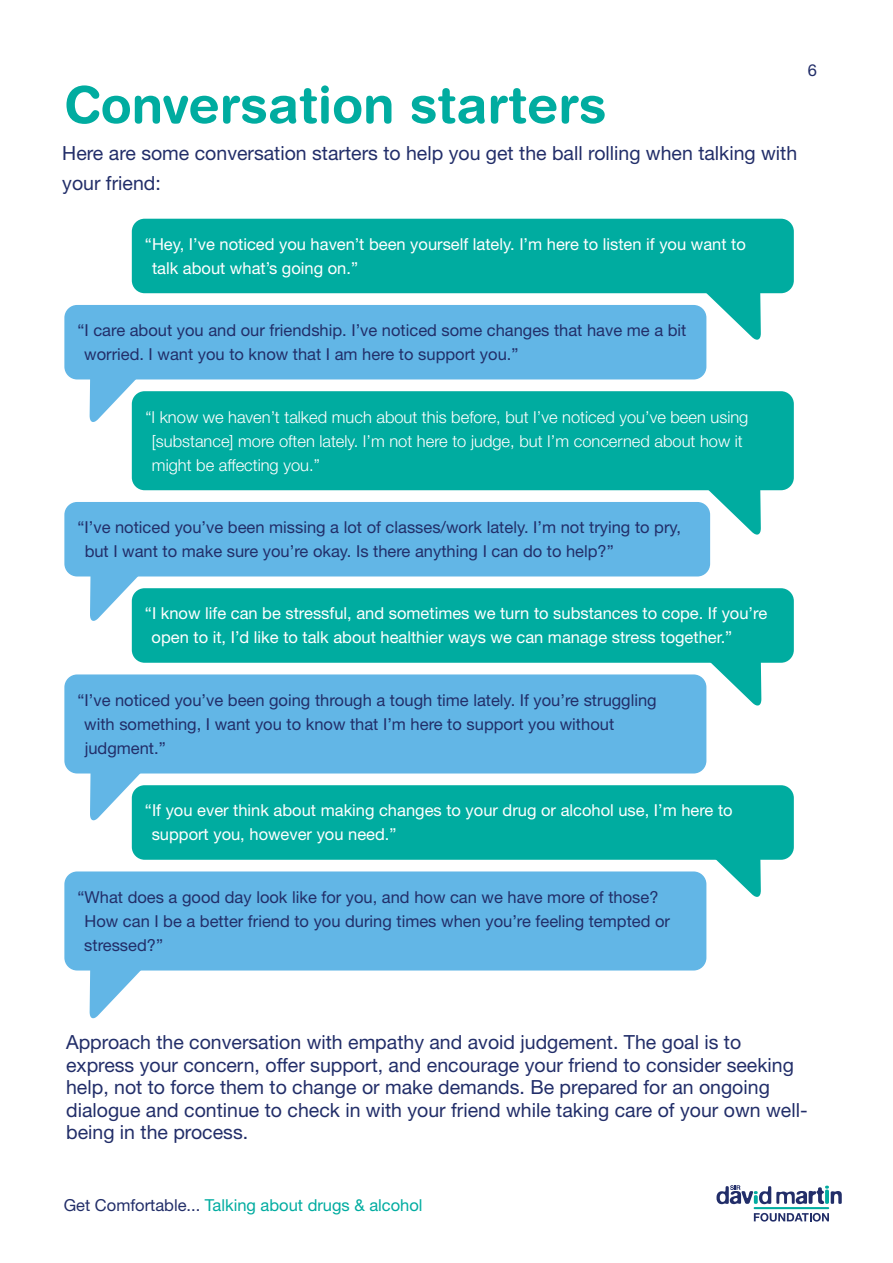
<style>
.page{position:relative;width:893px;height:1263px;background:#fff}
.page>*{position:absolute;margin:0;border:0;box-sizing:border-box;transform-origin:0 0}
.t1{font:700 51px "Helvetica Rounded";color:#00aca0}
.t2{font:19.5px/22.5px "Helvetica Neue LT Std";color:#222e69}
.t3{font:16.5px/24px "Helvetica Neue LT Std";color:#222e69}
.t4{font:16.5px/24px "Helvetica Neue LT Std";color:#fff}
.t5{font:300 16.5px/24px "Helvetica Neue LT Std";color:#fff}
.t6{font:16.5px "Helvetica Neue LT Std";color:#00aca0}
.s1{color:#222e69}
</style>
<div class="page">
<svg style="left:754px;top:1213px;width:75px;height:8px"></svg>
<svg style="left:716px;top:1185px;width:126px;height:19px"></svg>
<hr style="left:754px;top:1207px;width:75px;height:2px;background:#00aca0">
<svg style="left:90px;top:970px;width:55px;height:49px"></svg>
<svg style="left:90px;top:379px;width:55px;height:45px"></svg>
<div style="left:64px;top:871px;width:642px;height:99px;background:#62b6e6;border-radius:13px"></div>
<div style="left:132px;top:219px;width:662px;height:74px;background:#00aca0;border-radius:13px"></div>
<div style="left:64px;top:305px;width:642px;height:74px;background:#62b6e6;border-radius:13px"></div>
<svg style="left:706px;top:293px;width:55px;height:49px"></svg>
<div style="left:132px;top:391px;width:662px;height:99px;background:#00aca0;border-radius:13px"></div>
<svg style="left:706px;top:490px;width:55px;height:47px"></svg>
<svg style="left:90px;top:576px;width:55px;height:47px"></svg>
<div style="left:64px;top:502px;width:646px;height:74px;background:#62b6e6;border-radius:13px"></div>
<div style="left:132px;top:588px;width:662px;height:75px;background:#00aca0;border-radius:13px"></div>
<svg style="left:706px;top:662px;width:55px;height:46px"></svg>
<svg style="left:90px;top:773px;width:55px;height:49px"></svg>
<div style="left:64px;top:674px;width:642px;height:99px;background:#62b6e6;border-radius:13px"></div>
<div style="left:132px;top:785px;width:662px;height:75px;background:#00aca0;border-radius:13px"></div>
<svg style="left:706px;top:859px;width:55px;height:40px"></svg>
<h1 class="t1" style="left:64px;top:74px;width:544px">Conversation starters</h1>
<p class="t2" style="left:62px;top:138px;width:736px;line-height:30px">Here are some conversation starters to help you get the ball rolling when talking with your friend:</p>
<p class="t3" style="left:808px;top:57px;width:11px">6</p>
<p class="t4" style="left:152px;top:232px;width:595px;text-indent:-7px">“Hey, I’ve noticed you haven’t been yourself lately. I’m here to listen if you want to talk about what’s going on.”</p>
<p class="t3" style="left:84px;top:318px;width:604px;text-indent:-7px">“I care about you and our friendship. I’ve noticed some changes that have me a bit worried. I want you to know that I am here to support you.”</p>
<p class="t5" style="left:152px;top:404px;width:598px;text-indent:-7px">“I know we haven’t talked much about this before, but I’ve noticed you’ve been using [substance] more often lately. I’m not here to judge, but I’m concerned about how it might be affecting you.”</p>
<p class="t3" style="left:85px;top:515px;width:598px;text-indent:-7px">“I’ve noticed you’ve been missing a lot of classes/work lately. I’m not trying to pry, but I want to make sure you’re okay. Is there anything I can do to help?”</p>
<p class="t4" style="left:152px;top:601px;width:617px;text-indent:-7px">“I know life can be stressful, and sometimes we turn to substances to cope. If you’re open to it, I’d like to talk about healthier ways we can manage stress together.”</p>
<p class="t3" style="left:84px;top:688px;width:574px;text-indent:-7px">“I’ve noticed you’ve been going through a tough time lately. If you’re struggling with something, I want you to know that I’m here to support you without judgment.”</p>
<p class="t4" style="left:152px;top:798px;width:583px;text-indent:-7px">“If you ever think about making changes to your drug or alcohol use, I’m here to support you, however you need.”</p>
<p class="t3" style="left:84px;top:885px;width:587px;text-indent:-7px">“What does a good day look like for you, and how can we have more of those?<br>How can I be a better friend to you during times when you’re feeling tempted or stressed?”</p>
<p class="t2" style="left:66px;top:1030px;width:743px">Approach the conversation with empathy and avoid judgement. The goal is to express your concern, offer support, and encourage your friend to consider seeking help, not to force them to change or make demands. Be prepared for an ongoing dialogue and continue to check in with your friend while taking care of your own well&shy;being in the process.</p>
<p class="t6" style="left:64px;top:1195px;width:360px"><span class="s1">Get Comfortable...</span> Talking about drugs &amp; alcohol</p>
</div>
